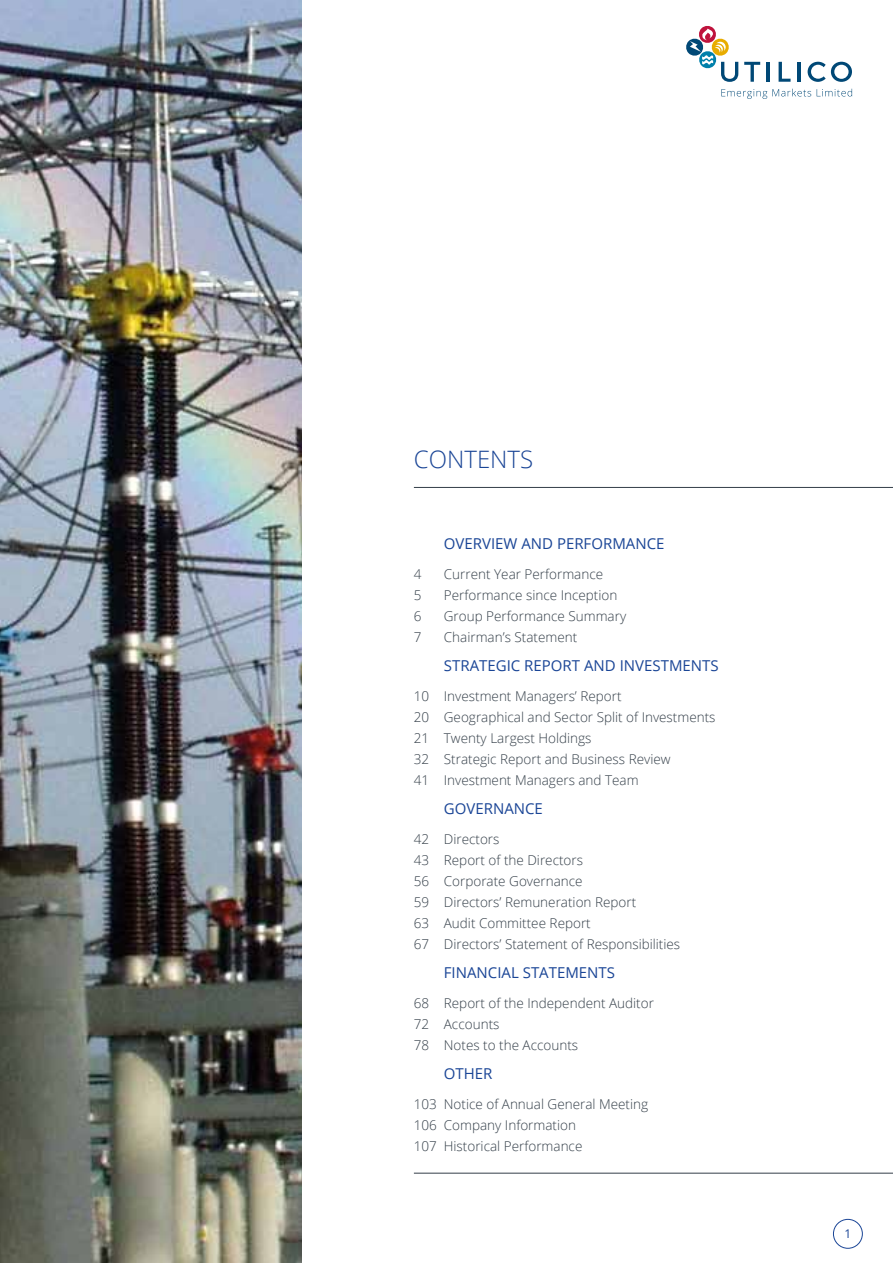
<style>
.page{position:relative;width:893px;height:1263px;background:#fff}
.page>*{position:absolute;margin:0;border:0;box-sizing:border-box;transform-origin:0 0}
.t1{font:300 24px "Open Sans";color:#1a4596}
.t2{font:15px "Open Sans";color:#1a4596}
.t3{font:300 13.5px/21px "Open Sans";color:#333e48}
.t4{font:12px "Open Sans";color:#1a4596}
</style>
<div class="page">
<div style="left:833px;top:1219px;width:30px;height:30px;border:1px solid #1a4596;border-radius:50%"></div>
<svg style="left:0;top:0;width:1px;height:1263px"></svg>
<svg style="left:744px;top:62px;width:16px;height:20px"></svg>
<hr style="left:766px;top:62px;width:4px;height:20px;background:#004876">
<svg style="left:779px;top:62px;width:11px;height:20px"></svg>
<hr style="left:797px;top:62px;width:4px;height:20px;background:#004876">
<svg style="left:808px;top:62px;width:44px;height:20px"></svg>
<svg style="left:721px;top:89px;width:90px;height:10px"></svg>
<svg style="left:817px;top:89px;width:35px;height:7px"></svg>
<svg style="left:686px;top:26px;width:52px;height:56px"></svg>
<hr style="left:414px;top:487px;width:479px;height:1px;background:#333e48">
<hr style="left:414px;top:1173px;width:479px;height:1px;background:#333e48">
<img style="left:1px;top:0;width:300px;height:1263px">
<h1 class="t1" style="left:414px;top:443px;width:121px">CONTENTS</h1>
<p class="t2" style="left:444px;top:533px;width:222px">OVERVIEW AND PERFORMANCE</p>
<p class="t3" style="left:414px;top:563px;width:9px">4</p>
<p class="t3" style="left:444px;top:563px;width:161px">Current Year Performance</p>
<p class="t3" style="left:414px;top:584px;width:9px">5</p>
<p class="t3" style="left:444px;top:584px;width:175px">Performance since Inception</p>
<p class="t3" style="left:414px;top:605px;width:9px">6</p>
<p class="t3" style="left:444px;top:605px;width:184px">Group Performance Summary</p>
<p class="t3" style="left:414px;top:626px;width:9px">7</p>
<p class="t3" style="left:444px;top:626px;width:135px">Chairman’s Statement</p>
<p class="t2" style="left:444px;top:655px;width:276px">STRATEGIC REPORT AND INVESTMENTS</p>
<p class="t3" style="left:414px;top:685px;width:303px">10 Investment Managers’ Report<br>20 Geographical and Sector Split of Investments 21 Twenty Largest Holdings<br>32 Strategic Report and Business Review<br>41 Investment Managers and Team</p>
<p class="t2" style="left:444px;top:798px;width:101px">GOVERNANCE</p>
<p class="t3" style="left:414px;top:828px;width:268px">42 Directors<br>43 Report of the Directors<br>56 Corporate Governance<br>59 Directors’ Remuneration Report<br>63 Audit Committee Report<br>67 Directors’ Statement of Responsibilities</p>
<p class="t2" style="left:444px;top:962px;width:173px">FINANCIAL STATEMENTS</p>
<p class="t3" style="left:414px;top:992px;width:242px">68 Report of the Independent Auditor<br>72 Accounts<br>78 Notes to the Accounts</p>
<p class="t2" style="left:444px;top:1063px;width:50px">OTHER</p>
<p class="t3" style="left:414px;top:1093px;width:236px">103 Notice of Annual General Meeting<br>106 Company Information<br>107 Historical Performance</p>
<p class="t4" style="left:844px;top:1225px;width:8px">1</p>
</div>
